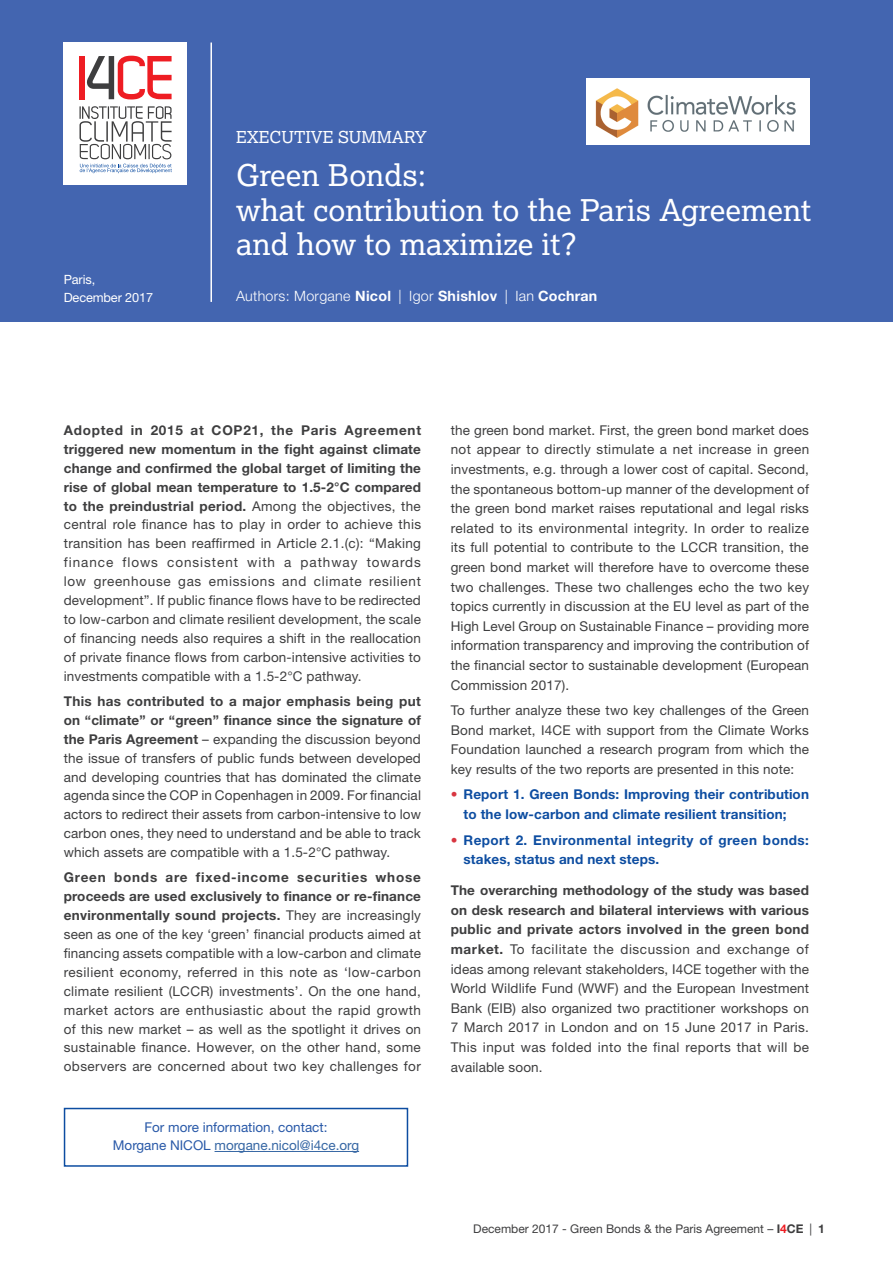
<style>
.page{position:relative;width:893px;height:1263px;background:#fff}
.page>*{position:absolute;margin:0;border:0;box-sizing:border-box;transform-origin:0 0}
.t1{font:30px/34.5px "Lexia Da Ma";color:#fff}
.t2{font:16.5px "Lexia Da Ma";color:#fff}
.t3{font:300 14.25px "Helvetica Neue LT Std";letter-spacing:.02em;color:#fff}
.t4{font:13.5px/18.9px "Helvetica Neue LT Std";letter-spacing:.01em;color:#3e3e3f;text-align:justify}
.t5{font:700 13.5px/19.6px "Helvetica Neue LT Std";letter-spacing:.01em;color:#0d4da1}
.t6{font:700 13.5px/19.6px "Helvetica Neue LT Std";letter-spacing:.035em;color:#0d4da1}
.t7{font:13.5px/18.5px "Helvetica Neue LT Std";color:#2959a8;text-align:center}
.t8{font:12.75px/18px "Helvetica Neue LT Std";letter-spacing:-.01em;color:#fff}
.t9{font:12px "Helvetica Neue LT Std";color:#3e3e3f}
.s1{font-weight:700}
.s2{color:#3667a4}
.s3{font-weight:400;color:#d83641}
.s4{font-weight:700;color:#ee1d23}
</style>
<div class="page">
<div style="left:0;top:0;width:893px;height:321px;background:#4365b0"></div>
<hr style="left:210px;top:43px;width:2px;height:259px;background:#fff">
<img style="left:587px;top:78px;width:222px;height:67px">
<hr style="left:215px;top:1151px;width:144px;height:1px;background:#3667a4">
<div style="left:64px;top:1108px;width:344px;height:59px;border:2px solid #0d4da1"></div>
<div style="left:64px;top:43px;width:123px;height:142px;background:#fff"></div>
<div style="left:80px;top:56px;width:5px;height:43px;background:#ee1d23"></div>
<svg style="left:87px;top:56px;width:85px;height:43px"></svg>
<svg style="left:80px;top:106px;width:92px;height:67px"></svg>
<p class="t8" style="left:64px;top:270px;width:91px">Paris,<br>December 2017</p>
<p class="t2" style="left:236px;top:128px;width:192px">EXECUTIVE SUMMARY</p>
<h1 class="t1" style="left:236px;top:158px;width:576px">Green Bonds:<br>what contribution to the Paris Agreement and how to maximize it?</h1>
<p class="t3" style="left:236px;top:287px;width:363px">Authors: Morgane <span class="s1">Nicol</span> | Igor <span class="s1">Shishlov</span> | Ian <span class="s1">Cochran</span></p>
<p class="t4" style="left:64px;top:420px;width:359px"><span class="s1">Adopted in 2015 at COP21, the Paris Agreement triggered new momentum in the fight against climate change and confirmed the global target of limiting the rise of global mean temperature to 1.5-2°C compared to the preindustrial period.</span> Among the objectives, the central role finance has to play in order to achieve this transition has been reaffirmed in Article 2.1.(c): “Making finance flows consistent with a pathway towards low greenhouse gas emissions and climate resilient development”. If public finance flows have to be redirected to low-carbon and climate resilient development, the scale of financing needs also requires a shift in the reallocation of private finance flows from carbon-intensive activities to investments compatible with a 1.5-2°C pathway.</p>
<p class="t4" style="left:64px;top:691px;width:359px"><span class="s1">This has contributed to a major emphasis being put on “climate” or “green” finance since the signature of the Paris Agreement</span> – expanding the discussion beyond the issue of transfers of public funds between developed and developing countries that has dominated the climate agenda since the COP in Copenhagen in 2009. For financial actors to redirect their assets from carbon-intensive to low carbon ones, they need to understand and be able to track which assets are compatible with a 1.5-2°C pathway.</p>
<p class="t4" style="left:64px;top:868px;width:359px"><span class="s1">Green bonds are fixed-income securities whose proceeds are used exclusively to finance or re-finance environmentally sound projects.</span> They are increasingly seen as one of the key ‘green’ financial products aimed at financing assets compatible with a low-carbon and climate resilient economy, referred in this note as ‘low-carbon climate resilient (LCCR) investments’. On the one hand, market actors are enthusiastic about the rapid growth of this new market – as well as the spotlight it drives on sustainable finance. However, on the other hand, some observers are concerned about two key challenges for</p>
<p class="t7" style="left:113px;top:1117px;width:248px">For more information, contact:<br>Morgane NICOL <span class="s2">morgane.nicol@i4ce.org</span></p>
<p class="t4" style="left:451px;top:420px;width:360px;line-height:19.6px">the green bond market. First, the green bond market does not appear to directly stimulate a net increase in green investments, e.g. through a lower cost of capital. Second, the spontaneous bottom-up manner of the development of the green bond market raises reputational and legal risks related to its environmental integrity. In order to realize its full potential to contribute to the LCCR transition, the green bond market will therefore have to overcome these two challenges. These two challenges echo the two key topics currently in discussion at the EU level as part of the High Level Group on Sustainable Finance – providing more information transparency and improving the contribution of the financial sector to sustainable development (European Commission 2017).</p>
<p class="t4" style="left:451px;top:700px;width:360px;line-height:19.6px">To further analyze these two key challenges of the Green Bond market, I4CE with support from the Climate Works Foundation launched a research program from which the key results of the two reports are presented in this note:</p>
<p class="t5" style="left:463px;top:784px;width:347px;text-indent:-13px"><span class="s3">•</span> Report 1. Green Bonds: Improving their contribution to the low-carbon and climate resilient transition;</p>
<p class="t6" style="left:463px;top:830px;width:347px;text-indent:-13px"><span class="s3">•</span> Report 2. Environmental integrity of green bonds: stakes, status and next steps.</p>
<p class="t4" style="left:451px;top:880px;width:360px;line-height:19.6px"><span class="s1">The overarching methodology of the study was based on desk research and bilateral interviews with various public and private actors involved in the green bond market.</span> To facilitate the discussion and exchange of ideas among relevant stakeholders, I4CE together with the World Wildlife Fund (WWF) and the European Investment Bank (EIB) also organized two practitioner workshops on 7 March 2017 in London and on 15 June 2017 in Paris.<br>This input was folded into the final reports that will be available soon.</p>
<p class="t9" style="left:473px;top:1222px;width:353px">December 2017 - Green Bonds &amp; the Paris Agreement – <span class="s1">I</span><span class="s4">4</span><span class="s1">CE</span> | <span class="s1">1</span></p>
</div>
